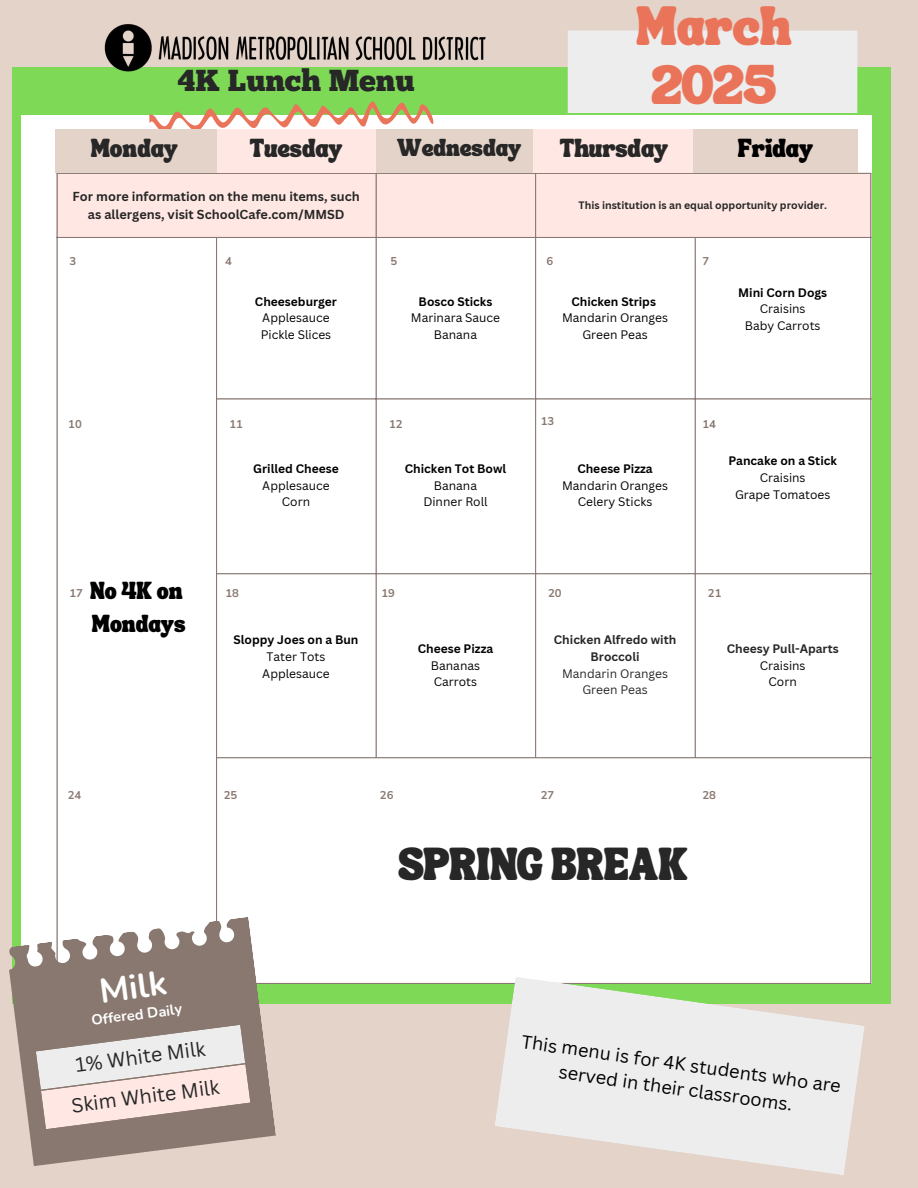
<style>
.page{position:relative;width:918px;height:1188px;background:#e4d3c9}
.page>*{position:absolute;margin:0;border:0;box-sizing:border-box;transform-origin:0 0}
.t1{font:700 34.05px "Nunito";color:#fff}
.t2{font:30.3px "Chunk Five";color:#272727}
.t3{font:26.85px "TANSONGBIRD";color:#ea745a}
.t4{font:22.5px "TANSONGBIRD";color:#272727}
.t5{font:19.8px "Canva Sans";color:#272727}
.t6{font:18.3px/24.8px "Canva Sans";color:#000;text-align:center}
.t7{font:700 14.55px "Nunito";color:#fff}
.t8{font:700 12.75px/17.5px "Canva Sans";color:#272727;text-align:center}
.t9{font:12.75px "TANSONGBIRD";color:#272727}
.t10{font:12.75px "TANSONGBIRD";color:#000}
.t11{font:12px "Canva Sans";color:#000}
.t12{font:700 12px "Canva Sans";color:#000}
.t13{font:700 12px/16.6px "Canva Sans";color:#272727;text-align:center}
.t14{font:12px "Canva Sans";color:#272727}
.t15{font:12px "TANSONGBIRD";color:#000}
.t16{font:12px "TANSONGBIRD";color:#272727}
.t17{font:700 11.25px "Nunito";color:#89786f}
.t18{font:700 10.5px "Canva Sans";color:#272727}
</style>
<div class="page">
<div style="left:12px;top:67px;width:879px;height:936px;background:linear-gradient(to bottom,#7ed957,#7ed957)"></div>
<div style="left:21px;top:115px;width:850px;height:869px;background:#fff"></div>
<div style="left:58px;top:174px;width:812px;height:63px;background:#ffe8e3"></div>
<hr style="left:57px;top:174px;width:1px;height:809px;background:#89786f">
<hr style="left:216px;top:238px;width:1px;height:745px;background:#89786f">
<hr style="left:376px;top:174px;width:1px;height:583px;background:#89786f">
<hr style="left:535px;top:174px;width:1px;height:583px;background:#89786f">
<hr style="left:695px;top:238px;width:1px;height:519px;background:#89786f">
<hr style="left:870px;top:174px;width:1px;height:809px;background:#89786f">
<hr style="left:57px;top:173px;width:814px;height:1px;background:#89786f">
<hr style="left:57px;top:237px;width:814px;height:1px;background:#89786f">
<hr style="left:216px;top:398px;width:655px;height:2px;background:#89786f">
<hr style="left:216px;top:573px;width:655px;height:1px;background:#89786f">
<hr style="left:216px;top:757px;width:655px;height:1px;background:#89786f">
<hr style="left:57px;top:983px;width:814px;height:1px;background:#89786f">
<svg style="left:148px;top:103px;width:288px;height:27px"></svg>
<svg style="left:495px;top:977px;width:370px;height:198px;fill:#ededed"></svg>
<svg style="left:9px;top:917px;width:267px;height:249px;fill:#89786f"></svg>
<svg style="left:36px;top:1025px;width:214px;height:104px;background:#d6c9c4"></svg>
<div style="left:567px;top:30px;width:291px;height:83px;background:#ededed"></div>
<div style="left:55px;top:130px;width:162px;height:43px;background:#e4d3c9"></div>
<div style="left:217px;top:130px;width:159px;height:43px;background:#ffe8e3"></div>
<div style="left:376px;top:130px;width:157px;height:43px;background:#e4d3c9"></div>
<div style="left:533px;top:130px;width:160px;height:43px;background:#ffe8e3"></div>
<div style="left:694px;top:130px;width:164px;height:43px;background:#e4d3c9"></div>
<img style="left:88px;top:24px;width:416px;height:79px">
<p class="t2" style="left:178px;top:69px;width:238px">4K Lunch Menu</p>
<p class="t3" style="left:636px;top:20px;width:157px">March</p>
<p class="t3" style="left:652px;top:79px;width:126px">2025</p>
<p class="t9" style="left:91px;top:145px;width:89px">Monday</p>
<p class="t9" style="left:250px;top:145px;width:94px">Tuesday</p>
<p class="t16" style="left:397px;top:145px;width:126px">Wednesday</p>
<p class="t9" style="left:560px;top:145px;width:110px">Thursday</p>
<p class="t10" style="left:738px;top:145px;width:77px">Friday</p>
<p class="t8" style="left:73px;top:187px;width:289px">For more information on the menu items, such as allergens, visit SchoolCafe.com/MMSD</p>
<h2 class="t18" style="left:579px;top:198px;width:250px">This institution is an equal opportunity provider.</h2>
<p class="t17" style="left:69px;top:254px;width:8px">3</p>
<p class="t17" style="left:225px;top:254px;width:8px">4</p>
<p class="t17" style="left:390px;top:254px;width:8px">5</p>
<p class="t17" style="left:546px;top:254px;width:8px">6</p>
<p class="t17" style="left:702px;top:254px;width:8px">7</p>
<p class="t12" style="left:255px;top:293px;width:84px">Cheeseburger</p>
<p class="t11" style="left:262px;top:309px;width:69px">Applesauce</p>
<p class="t11" style="left:261px;top:326px;width:72px">Pickle Slices</p>
<p class="t12" style="left:419px;top:293px;width:75px">Bosco Sticks</p>
<p class="t11" style="left:411px;top:309px;width:91px">Marinara Sauce</p>
<p class="t11" style="left:434px;top:326px;width:45px">Banana</p>
<p class="t12" style="left:571px;top:293px;width:86px">Chicken Strips</p>
<p class="t11" style="left:562px;top:309px;width:107px">Mandarin Oranges</p>
<p class="t11" style="left:582px;top:326px;width:67px">Green Peas</p>
<p class="t12" style="left:738px;top:284px;width:91px">Mini Corn Dogs</p>
<p class="t11" style="left:760px;top:301px;width:47px">Craisins</p>
<p class="t11" style="left:745px;top:317px;width:77px">Baby Carrots</p>
<p class="t17" style="left:68px;top:417px;width:15px">10</p>
<p class="t17" style="left:230px;top:417px;width:15px">11</p>
<p class="t17" style="left:389px;top:417px;width:15px">12</p>
<p class="t17" style="left:541px;top:414px;width:15px">13</p>
<p class="t17" style="left:702px;top:417px;width:15px">14</p>
<p class="t12" style="left:253px;top:460px;width:87px">Grilled Cheese</p>
<p class="t11" style="left:262px;top:477px;width:69px">Applesauce</p>
<p class="t11" style="left:282px;top:494px;width:30px">Corn</p>
<p class="t12" style="left:405px;top:460px;width:103px">Chicken Tot Bowl</p>
<p class="t11" style="left:434px;top:477px;width:45px">Banana</p>
<p class="t11" style="left:423px;top:494px;width:66px">Dinner Roll</p>
<p class="t12" style="left:577px;top:460px;width:77px">Cheese Pizza</p>
<p class="t11" style="left:562px;top:477px;width:107px">Mandarin Oranges</p>
<p class="t11" style="left:578px;top:494px;width:76px">Celery Sticks</p>
<p class="t12" style="left:728px;top:452px;width:110px">Pancake on a Stick</p>
<p class="t11" style="left:760px;top:469px;width:47px">Craisins</p>
<p class="t11" style="left:735px;top:486px;width:97px">Grape Tomatoes</p>
<h2 class="t15" style="left:90px;top:587px;width:94px">No 4K on</h2>
<h1 class="t15" style="left:92px;top:621px;width:95px">Mondays</h1>
<p class="t17" style="left:69px;top:585px;width:15px">17</p>
<p class="t17" style="left:225px;top:585px;width:15px">18</p>
<p class="t17" style="left:382px;top:585px;width:15px">19</p>
<p class="t17" style="left:548px;top:585px;width:15px">20</p>
<p class="t17" style="left:708px;top:585px;width:15px">21</p>
<p class="t13" style="left:554px;top:631px;width:124px">Chicken Alfredo with<br>Broccoli</p>
<p class="t14" style="left:562px;top:665px;width:107px">Mandarin Oranges</p>
<p class="t14" style="left:582px;top:681px;width:67px">Green Peas</p>
<p class="t12" style="left:234px;top:632px;width:126px">Sloppy Joes on a Bun</p>
<p class="t11" style="left:267px;top:648px;width:60px">Tater Tots</p>
<p class="t11" style="left:262px;top:665px;width:69px">Applesauce</p>
<p class="t12" style="left:418px;top:640px;width:77px">Cheese Pizza</p>
<p class="t11" style="left:431px;top:657px;width:51px">Bananas</p>
<p class="t11" style="left:434px;top:674px;width:45px">Carrots</p>
<p class="t13" style="left:727px;top:640px;width:113px">Cheesy Pull-Aparts</p>
<p class="t11" style="left:760px;top:657px;width:47px">Craisins</p>
<p class="t11" style="left:769px;top:674px;width:30px">Corn</p>
<p class="t17" style="left:68px;top:787px;width:15px">24</p>
<p class="t17" style="left:224px;top:787px;width:15px">25</p>
<p class="t17" style="left:380px;top:787px;width:15px">26</p>
<p class="t17" style="left:541px;top:787px;width:15px">27</p>
<h4 class="t17" style="left:702px;top:787px;width:15px">28</h4>
<p class="t1" style="left:97px;top:968px;width:69px;rotate:-7deg">Milk</p>
<p class="t7" style="left:90px;top:1010px;width:93px;rotate:-7deg">Offered Daily</p>
<p class="t5" style="left:74px;top:1051px;width:132px;rotate:-7deg">1% White Milk</p>
<p class="t5" style="left:70px;top:1091px;width:151px;rotate:-7deg">Skim White Milk</p>
<p class="t4" style="left:399px;top:859px;width:291px">SPRING BREAK</p>
<p class="t6" style="left:524px;top:1029px;width:324px;rotate:8deg">This menu is for 4K students who are served in their classrooms.</p>
</div>
